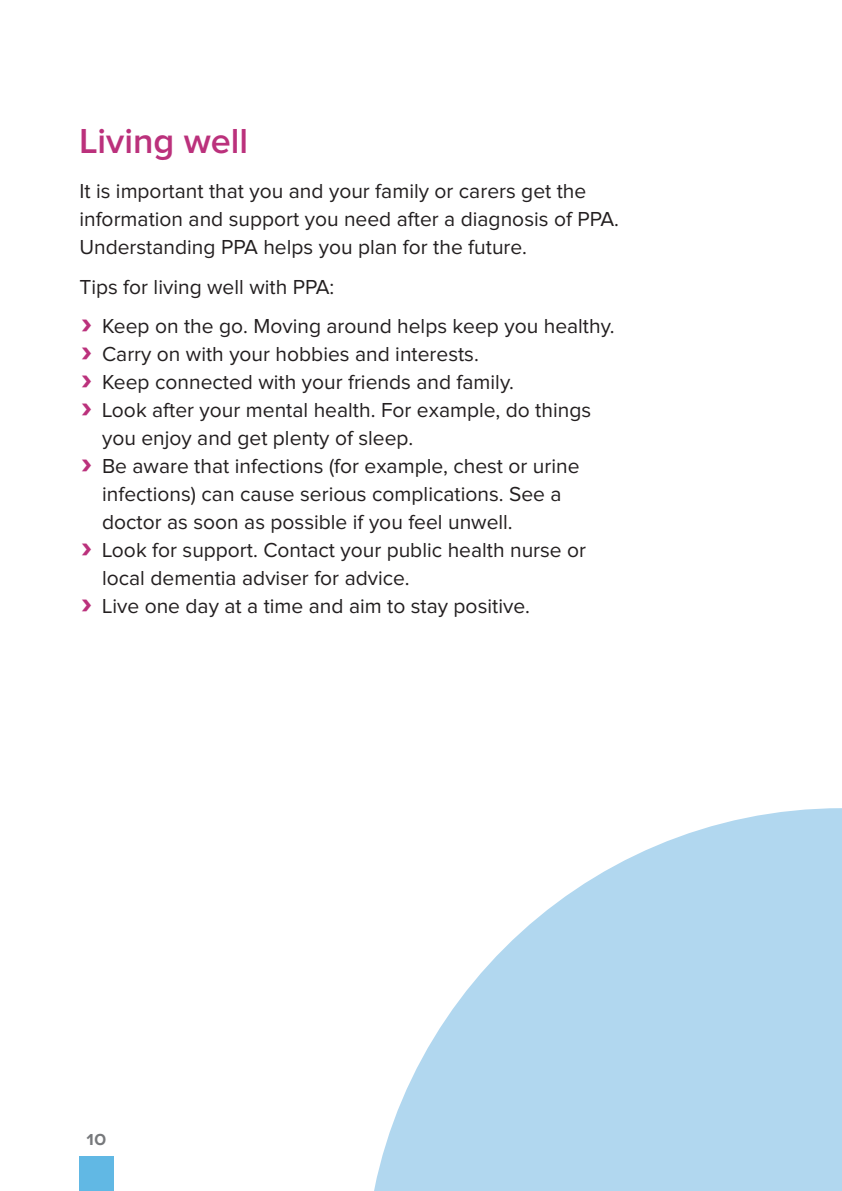
<style>
.page{position:relative;width:842px;height:1191px;background:#fff}
.page>*{position:absolute;margin:0;border:0;box-sizing:border-box;transform-origin:0 0}
.A_head{font:600 36px "Proxima Nova";color:#bb317c}
.Main_text{font:21px/28px "Proxima Nova";color:#231f20}
.t1{font:600 20px "Proxima Nova";color:#76787b}
.s1{font-family:"Scene";font-weight:900;color:#bb317c}
</style>
<div class="page">
<svg style="left:374px;top:808px;width:468px;height:383px;fill:#b1d7ef"></svg>
<div style="left:79px;top:1157px;width:34px;height:34px;background:#61b8e4"></div>
<p class="A_head" style="left:79px;top:125px;width:170px">Living well</p>
<p class="Main_text" style="left:79px;top:178px;width:541px">It is important that you and your family or carers get the information and support you need after a diagnosis of PPA.<br>Understanding PPA helps you plan for the future.</p>
<p class="Main_text" style="left:79px;top:273px;width:256px">Tips for living well with PPA:</p>
<p class="Main_text" style="left:79px;top:313px;width:537px"><span class="s1">&gt;</span> Keep on the go. Moving around helps keep you healthy.</p>
<p class="Main_text" style="left:79px;top:341px;width:401px"><span class="s1">&gt;</span> Carry on with your hobbies and interests.</p>
<p class="Main_text" style="left:79px;top:369px;width:436px"><span class="s1">&gt;</span> Keep connected with your friends and family.</p>
<p class="Main_text" style="left:102px;top:397px;width:491px;text-indent:-23px"><span class="s1">&gt;</span> Look after your mental health. For example, do things you enjoy and get plenty of sleep.</p>
<p class="Main_text" style="left:102px;top:453px;width:479px;text-indent:-23px"><span class="s1">&gt;</span> Be aware that infections (for example, chest or urine infections) can cause serious complications. See a doctor as soon as possible if you feel unwell.</p>
<p class="Main_text" style="left:102px;top:537px;width:486px;text-indent:-23px"><span class="s1">&gt;</span> Look for support. Contact your public health nurse or local dementia adviser for advice.</p>
<p class="Main_text" style="left:79px;top:593px;width:452px"><span class="s1">&gt;</span> Live one day at a time and aim to stay positive.</p>
<p class="t1" style="left:86px;top:1129px;width:21px">10</p>
</div>
